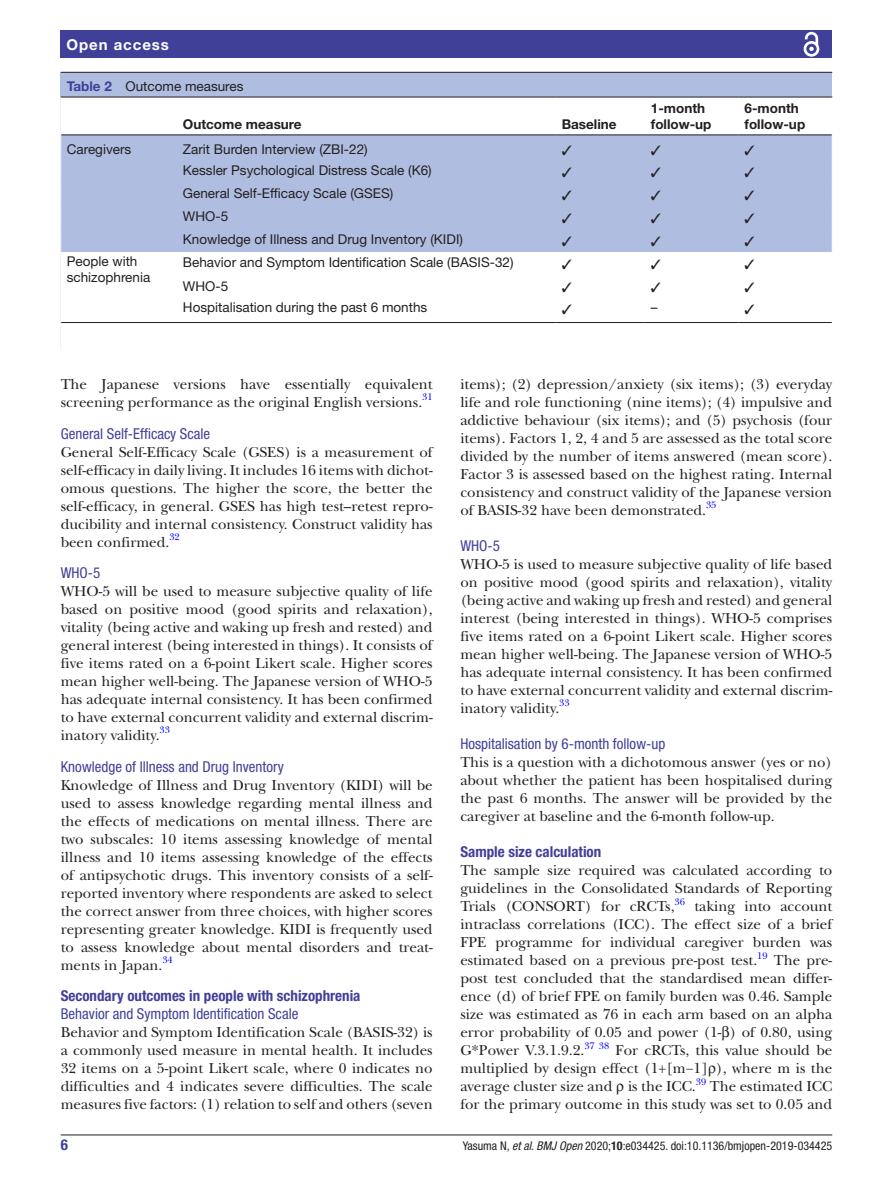
<style>
.page{position:relative;width:893px;height:1191px;background:#fff}
.page>*{position:absolute;margin:0;border:0;box-sizing:border-box;transform-origin:0 0}
.t1{font:15px/18px "New Baskerville";color:#231f20;text-align:justify}
.t2{font:condensed 15px "Helvetica Neue LT Std";color:#414099}
.t3{font:700 condensed 15px "Helvetica Neue LT Std";color:#414099}
.t4{font:700 15px "Helvetica Neue LT Std";letter-spacing:.065em;color:#fff}
.t5{font:13.5px/16.2px "Helvetica Neue LT Std";color:#231f20}
.t6{font:700 13.5px/16.2px "Helvetica Neue LT Std";color:#231f20}
.t7{font:condensed 12px "Helvetica Neue LT Std";color:#231f20}
.t8{font:9.9px "New Baskerville";color:#00f}
.s1{font-weight:700;color:#414099}
.s2{font-style:italic}
.s3{font-weight:700}
</style>
<div class="page">
<hr style="left:61px;top:1134px;width:771px;height:1px;background:#231f20">
<div style="left:61px;top:31px;width:771px;height:27px;background:#414099"></div>
<svg style="left:803px;top:31px;width:17px;height:26px"></svg>
<div style="left:61px;top:73px;width:771px;height:276px;background:#afbde1"></div>
<hr style="left:61px;top:72px;width:771px;height:1px;background:#231f20">
<div style="left:61px;top:98px;width:771px;height:251px;background:#fff"></div>
<svg style="left:61px;top:135px;width:771px;height:117px"></svg>
<hr style="left:61px;top:97px;width:116px;height:1px;background:#231f20">
<hr style="left:61px;top:134px;width:116px;height:1px;background:#231f20">
<hr style="left:177px;top:97px;width:379px;height:1px;background:#231f20">
<hr style="left:177px;top:134px;width:379px;height:1px;background:#231f20">
<hr style="left:556px;top:97px;width:89px;height:1px;background:#231f20">
<hr style="left:556px;top:134px;width:89px;height:1px;background:#231f20">
<hr style="left:645px;top:97px;width:93px;height:1px;background:#231f20">
<hr style="left:645px;top:134px;width:93px;height:1px;background:#231f20">
<hr style="left:738px;top:97px;width:94px;height:1px;background:#231f20">
<hr style="left:738px;top:134px;width:94px;height:1px;background:#231f20">
<hr style="left:177px;top:322px;width:379px;height:1px;background:#231f20">
<hr style="left:556px;top:322px;width:89px;height:1px;background:#231f20">
<hr style="left:645px;top:322px;width:93px;height:1px;background:#231f20">
<hr style="left:738px;top:322px;width:94px;height:1px;background:#231f20">
<hr style="left:61px;top:322px;width:116px;height:1px;background:#231f20">
<svg style="left:60px;top:135px;width:1px;height:214px"></svg>
<hr style="left:67px;top:339px;width:765px;height:2px;background:#fff">
<svg style="left:562px;top:145px;width:9px;height:10px"></svg>
<svg style="left:651px;top:145px;width:10px;height:10px"></svg>
<svg style="left:745px;top:145px;width:9px;height:10px"></svg>
<svg style="left:562px;top:167px;width:9px;height:10px"></svg>
<svg style="left:651px;top:167px;width:10px;height:10px"></svg>
<svg style="left:745px;top:167px;width:9px;height:10px"></svg>
<svg style="left:562px;top:190px;width:9px;height:10px"></svg>
<svg style="left:651px;top:190px;width:10px;height:10px"></svg>
<svg style="left:745px;top:190px;width:9px;height:10px"></svg>
<svg style="left:562px;top:213px;width:9px;height:10px"></svg>
<svg style="left:651px;top:213px;width:10px;height:10px"></svg>
<svg style="left:745px;top:213px;width:9px;height:10px"></svg>
<svg style="left:562px;top:236px;width:9px;height:10px"></svg>
<svg style="left:651px;top:236px;width:10px;height:10px"></svg>
<svg style="left:745px;top:236px;width:9px;height:10px"></svg>
<svg style="left:562px;top:259px;width:9px;height:10px"></svg>
<svg style="left:651px;top:259px;width:10px;height:10px"></svg>
<svg style="left:745px;top:259px;width:9px;height:10px"></svg>
<svg style="left:562px;top:282px;width:9px;height:10px"></svg>
<svg style="left:651px;top:282px;width:10px;height:10px"></svg>
<svg style="left:745px;top:282px;width:9px;height:10px"></svg>
<svg style="left:562px;top:304px;width:9px;height:10px"></svg>
<svg style="left:745px;top:304px;width:9px;height:10px"></svg>
<p class="t4" style="left:66px;top:35px;width:104px">Open access</p>
<p class="t5" style="left:67px;top:78px;width:178px"><span class="s1">Table 2</span> Outcome measures</p>
<p class="t6" style="left:183px;top:116px;width:120px">Outcome measure</p>
<p class="t6" style="left:562px;top:116px;width:56px">Baseline</p>
<p class="t6" style="left:651px;top:99px;width:62px">1-month follow-up</p>
<p class="t6" style="left:744px;top:99px;width:62px">6-month follow-up</p>
<p class="t5" style="left:67px;top:140px;width:66px">Caregivers</p>
<p class="t5" style="left:183px;top:140px;width:186px">Zarit Burden Interview (ZBI-22)</p>
<p class="t5" style="left:183px;top:162px;width:250px">Kessler Psychological Distress Scale (K6)</p>
<p class="t5" style="left:183px;top:185px;width:212px">General Self-Efficacy Scale (GSES)</p>
<p class="t5" style="left:183px;top:208px;width:47px">WHO-5</p>
<p class="t5" style="left:183px;top:231px;width:282px">Knowledge of Illness and Drug Inventory (KIDI)</p>
<p class="t5" style="left:67px;top:253px;width:85px">People with schizophrenia</p>
<p class="t5" style="left:183px;top:254px;width:332px">Behavior and Symptom Identification Scale (BASIS-32)</p>
<p class="t5" style="left:183px;top:277px;width:47px">WHO-5</p>
<p class="t5" style="left:183px;top:299px;width:246px">Hospitalisation during the past 6 months</p>
<p class="t5" style="left:651px;top:299px;width:8px">–</p>
<p class="t1" style="left:61px;top:375px;width:373px">The Japanese versions have essentially equivalent screening performance as the original English versions.</p>
<p class="t8" style="left:422px;top:391px;width:12px">31</p>
<p class="t2" style="left:61px;top:424px;width:151px">General Self-Efficacy Scale</p>
<p class="t1" style="left:61px;top:443px;width:373px">General Self-Efficacy Scale (GSES) is a measurement of self-efficacy in daily living. It includes 16 items with dichot&shy;omous questions. The higher the score, the better the self-efficacy, in general. GSES has high test–retest repro&shy;ducibility and internal consistency. Construct validity has been confirmed.</p>
<p class="t8" style="left:169px;top:531px;width:12px">32</p>
<p class="t2" style="left:61px;top:564px;width:41px">WHO-5</p>
<p class="t1" style="left:61px;top:582px;width:373px">WHO-5 will be used to measure subjective quality of life based on positive mood (good spirits and relaxation), vitality (being active and waking up fresh and rested) and general interest (being interested in things). It consists of five items rated on a 6-point Likert scale. Higher scores mean higher well-being. The Japanese version of WHO-5 has adequate internal consistency. It has been confirmed to have external concurrent validity and external discrim&shy;inatory validity.</p>
<p class="t8" style="left:160px;top:724px;width:12px">33</p>
<p class="t2" style="left:61px;top:757px;width:225px">Knowledge of Illness and Drug Inventory</p>
<p class="t1" style="left:61px;top:776px;width:373px">Knowledge of Illness and Drug Inventory (KIDI) will be used to assess knowledge regarding mental illness and the effects of medications on mental illness. There are two subscales: 10 items assessing knowledge of mental illness and 10 items assessing knowledge of the effects of antipsychotic drugs. This inventory consists of a self&shy;reported inventory where respondents are asked to select the correct answer from three choices, with higher scores representing greater knowledge. KIDI is frequently used to assess knowledge about mental disorders and treat&shy;ments in Japan.</p>
<p class="t8" style="left:162px;top:954px;width:12px">34</p>
<p class="t3" style="left:61px;top:987px;width:301px">Secondary outcomes in people with schizophrenia</p>
<p class="t2" style="left:61px;top:1005px;width:239px">Behavior and Symptom Identification Scale</p>
<p class="t1" style="left:61px;top:1023px;width:373px">Behavior and Symptom Identification Scale (BASIS-32) is a commonly used measure in mental health. It includes 32 items on a 5-point Likert scale, where 0 indicates no difficulties and 4 indicates severe difficulties. The scale measures five factors: (1) relation to self and others (seven</p>
<p class="t1" style="left:460px;top:375px;width:373px">items); (2) depression/anxiety (six items); (3) everyday life and role functioning (nine items); (4) impulsive and addictive behaviour (six items); and (5) psychosis (four items). Factors 1, 2, 4 and 5 are assessed as the total score divided by the number of items answered (mean score).<br>Factor 3 is assessed based on the highest rating. Internal consistency and construct validity of the Japanese version of BASIS-32 have been demonstrated.</p>
<p class="t8" style="left:706px;top:499px;width:12px">35</p>
<p class="t2" style="left:460px;top:537px;width:41px">WHO-5</p>
<p class="t1" style="left:460px;top:555px;width:373px">WHO-5 is used to measure subjective quality of life based on positive mood (good spirits and relaxation), vitality (being active and waking up fresh and rested) and general interest (being interested in things). WHO-5 comprises five items rated on a 6-point Likert scale. Higher scores mean higher well-being. The Japanese version of WHO-5 has adequate internal consistency. It has been confirmed to have external concurrent validity and external discrim&shy;inatory validity.</p>
<p class="t8" style="left:559px;top:697px;width:12px">33</p>
<p class="t2" style="left:460px;top:735px;width:206px">Hospitalisation by 6-month follow-up</p>
<p class="t1" style="left:460px;top:753px;width:373px">This is a question with a dichotomous answer (yes or no) about whether the patient has been hospitalised during the past 6 months. The answer will be provided by the caregiver at baseline and the 6-month follow-up.</p>
<p class="t3" style="left:460px;top:842px;width:142px">Sample size calculation</p>
<p class="t1" style="left:460px;top:861px;width:373px">The sample size required was calculated according to guidelines in the Consolidated Standards of Reporting Trials (CONSORT) for cRCTs,<sup>36</sup></p>
<p class="t1" style="left:460px;top:897px;width:373px;text-indent:234px">taking into account intraclass correlations (ICC). The effect size of a brief FPE programme for individual caregiver burden was estimated based on a previous pre-post test.</p>
<p class="t8" style="left:757px;top:949px;width:12px">19</p>
<p class="t1" style="left:460px;top:951px;width:373px;text-indent:313px">The pre&shy;post test concluded that the standardised mean differ&shy;ence (d) of brief FPE on family burden was 0.46. Sample size was estimated as 76 in each arm based on an alpha error probability of 0.05 and power (1- ) of 0.80, using G*Power V.3.1.9.2.<sup>37</sup> <sup>38</sup> For cRCTs, this value should be multiplied by design effect (1+[m−1] ), where m is the average cluster size and is the ICC.</p>
<p class="t8" style="left:696px;top:1075px;width:12px">39</p>
<p class="t1" style="left:460px;top:1077px;width:373px;text-align:right">The estimated ICC<br>for the primary outcome in this study was set to 0.05 and</p>
<p class="t3" style="left:61px;top:1135px;width:9px">6</p>
<p class="t7" style="left:463px;top:1138px;width:371px">Yasuma N, <span class="s2">et al</span>. <span class="s2">BMJ Open</span> 2020;<span class="s3">10</span>:e034425. doi:10.1136/bmjopen-2019-034425</p>
</div>
